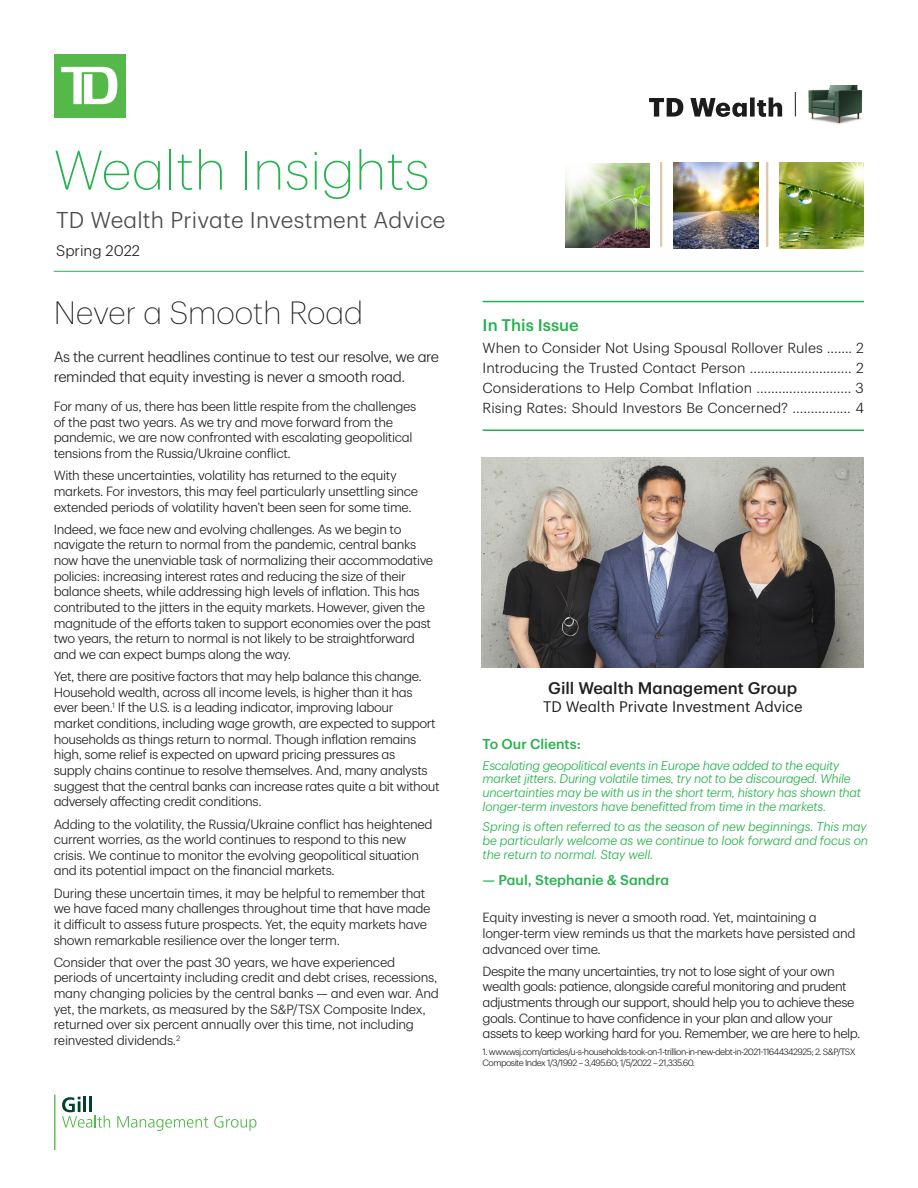
<style>
.page{position:relative;width:918px;height:1188px;background:#fff}
.page>*{position:absolute;margin:0;border:0;box-sizing:border-box;transform-origin:0 0}
.t1{font:200 54.45px "TD Graphik";letter-spacing:.01em;color:#23b24b}
.Body_Copy{font:200 31.5px "TD Graphik";color:#231f20}
.t2{font:300 22.5px "TD Graphik";letter-spacing:.01em;color:#4b4c4d}
.t3{font:500 16.5px "TD Graphik";color:#231f20}
.t4{font:500 16.5px "TD Graphik";color:#23b24b}
.t5{font:15px "TD Graphik";color:#231f20}
.t6{font:300 15px "TD Graphik";color:#231f20}
.Body_Copy-2{font:300 14.7px/19.5px "TD Graphik";letter-spacing:-.025em;color:#231f20}
.t7{font:300 14.25px "TD Graphik";color:#231f20}
.t8{font:500 13.95px "TD Graphik";color:#23b24b}
.Body_Copy-3{font:300 13.05px/15.6px "TD Graphik";letter-spacing:-.03em;color:#231f20}
.t9{font:italic 300 12.45px/13.8px "TD Graphik";letter-spacing:-.02em;color:#23b24b}
.Body_Copy-4{font:300 9px/10.5px "TD Graphik";letter-spacing:-.06em;color:#231f20}
</style>
<div class="page">
<svg style="left:62px;top:1096px;width:48px;height:32px"></svg>
<svg style="left:117px;top:1116px;width:91px;height:15px"></svg>
<svg style="left:214px;top:1116px;width:42px;height:15px"></svg>
<hr style="left:54px;top:1095px;width:1px;height:55px;background:#51b949">
<img style="left:482px;top:458px;width:382px;height:209px">
<svg style="left:649px;top:98px;width:133px;height:19px"></svg>
<svg style="left:795px;top:92px;width:1px;height:24px"></svg>
<img style="left:808px;top:85px;width:55px;height:39px">
<div style="left:54px;top:54px;width:71px;height:64px;background:#54b948"></div>
<svg style="left:61px;top:67px;width:56px;height:37px"></svg>
<hr style="left:54px;top:271px;width:810px;height:1px;background:#23b24b">
<hr style="left:483px;top:301px;width:381px;height:1px;background:#23b24b">
<hr style="left:483px;top:429px;width:381px;height:2px;background:#23b24b">
<hr style="left:660px;top:162px;width:2px;height:85px;background:#dfc8aa">
<hr style="left:766px;top:162px;width:2px;height:85px;background:#dfc8aa">
<img style="left:779px;top:162px;width:84px;height:86px">
<img style="left:565px;top:163px;width:85px;height:85px">
<img style="left:674px;top:162px;width:84px;height:86px">
<p class="t1" style="left:54px;top:131px;width:377px">Wealth Insights</p>
<p class="t2" style="left:56px;top:203px;width:391px">TD Wealth Private Investment Advice</p>
<p class="t6" style="left:56px;top:239px;width:86px">Spring 2022</p>
<p class="Body_Copy" style="left:54px;top:290px;width:311px">Never a Smooth Road</p>
<p class="Body_Copy-2" style="left:54px;top:346px;width:387px">As the current headlines continue to test our resolve, we are reminded that equity investing is never a smooth road.</p>
<p class="Body_Copy-3" style="left:54px;top:397px;width:364px">For many of us, there has been little respite from the challenges of the past two years. As we try and move forward from the pandemic, we are now confronted with escalating geopolitical tensions from the Russia/Ukraine conflict.</p>
<p class="Body_Copy-3" style="left:54px;top:467px;width:366px">With these uncertainties, volatility has returned to the equity markets. For investors, this may feel particularly unsettling since extended periods of volatility haven’t been seen for some time.</p>
<p class="Body_Copy-3" style="left:54px;top:520px;width:381px">Indeed, we face new and evolving challenges. As we begin to navigate the return to normal from the pandemic, central banks now have the unenviable task of normalizing their accommodative policies: increasing interest rates and reducing the size of their balance sheets, while addressing high levels of inflation. This has contributed to the jitters in the equity markets. However, given the magnitude of the efforts taken to support economies over the past two years, the return to normal is not likely to be straightforward and we can expect bumps along the way.</p>
<p class="Body_Copy-3" style="left:54px;top:667px;width:387px">Yet, there are positive factors that may help balance this change.<br>Household wealth, across all income levels, is higher than it has ever been.<sup>1</sup> If the U.S. is a leading indicator, improving labour<br>market conditions, including wage growth, are expected to support households as things return to normal. Though inflation remains high, some relief is expected on upward pricing pressures as<br>supply chains continue to resolve themselves. And, many analysts suggest that the central banks can increase rates quite a bit without adversely affecting credit conditions.</p>
<p class="Body_Copy-3" style="left:54px;top:815px;width:380px">Adding to the volatility, the Russia/Ukraine conflict has heightened current worries, as the world continues to respond to this new crisis. We continue to monitor the evolving geopolitical situation and its potential impact on the financial markets.</p>
<p class="Body_Copy-3" style="left:54px;top:884px;width:378px">During these uncertain times, it may be helpful to remember that we have faced many challenges throughout time that have made it difficult to assess future prospects. Yet, the equity markets have shown remarkable resilience over the longer term.</p>
<p class="Body_Copy-3" style="left:54px;top:953px;width:387px">Consider that over the past 30 years, we have experienced periods of uncertainty including credit and debt crises, recessions, many changing policies by the central banks — and even war. And yet, the markets, as measured by the S&amp;P/TSX Composite Index, returned over six percent annually over this time, not including reinvested dividends.<sup>2</sup></p>
<p class="t4" style="left:483px;top:312px;width:98px">In This Issue</p>
<p class="t7" style="left:483px;top:337px;width:383px">When to Consider Not Using Spousal Rollover Rules ....... 2</p>
<p class="t7" style="left:483px;top:357px;width:383px">Introducing the Trusted Contact Person ............................ 2</p>
<p class="t7" style="left:483px;top:377px;width:383px">Considerations to Help Combat Inflation .......................... 3</p>
<p class="t7" style="left:483px;top:397px;width:383px">Rising Rates: Should Investors Be Concerned? ................ 4</p>
<p class="t3" style="left:548px;top:676px;width:251px">Gill Wealth Management Group</p>
<p class="t5" style="left:543px;top:696px;width:261px">TD Wealth Private Investment Advice</p>
<p class="t8" style="left:483px;top:733px;width:100px">To Our Clients:</p>
<p class="t9" style="left:483px;top:757px;width:380px">Escalating geopolitical events in Europe have added to the equity market jitters. During volatile times, try not to be discouraged. While uncertainties may be with us in the short term, history has shown that longer-term investors have benefitted from time in the markets.</p>
<p class="t9" style="left:483px;top:819px;width:387px;text-align:justify">Spring is often referred to as the season of new beginnings. This may be particularly welcome as we continue to look forward and focus on the return to normal. Stay well.</p>
<p class="t8" style="left:483px;top:870px;width:188px">— Paul, Stephanie &amp; Sandra</p>
<p class="Body_Copy-3" style="left:483px;top:909px;width:374px">Equity investing is never a smooth road. Yet, maintaining a longer-term view reminds us that the markets have persisted and advanced over time.</p>
<p class="Body_Copy-3" style="left:483px;top:962px;width:379px">Despite the many uncertainties, try not to lose sight of your own wealth goals: patience, alongside careful monitoring and prudent adjustments through our support, should help you to achieve these goals. Continue to have confidence in your plan and allow your assets to keep working hard for you. Remember, we are here to help.</p>
<p class="Body_Copy-4" style="left:483px;top:1046px;width:374px">1. www.wsj.com/articles/u-s-households-took-on-1-trillion-in-new-debt-in-2021-11644342925; 2. S&amp;P/TSX<br>Composite Index 1/3/1992 – 3,495.60; 1/5/2022 – 21,335.60.</p>
</div>
